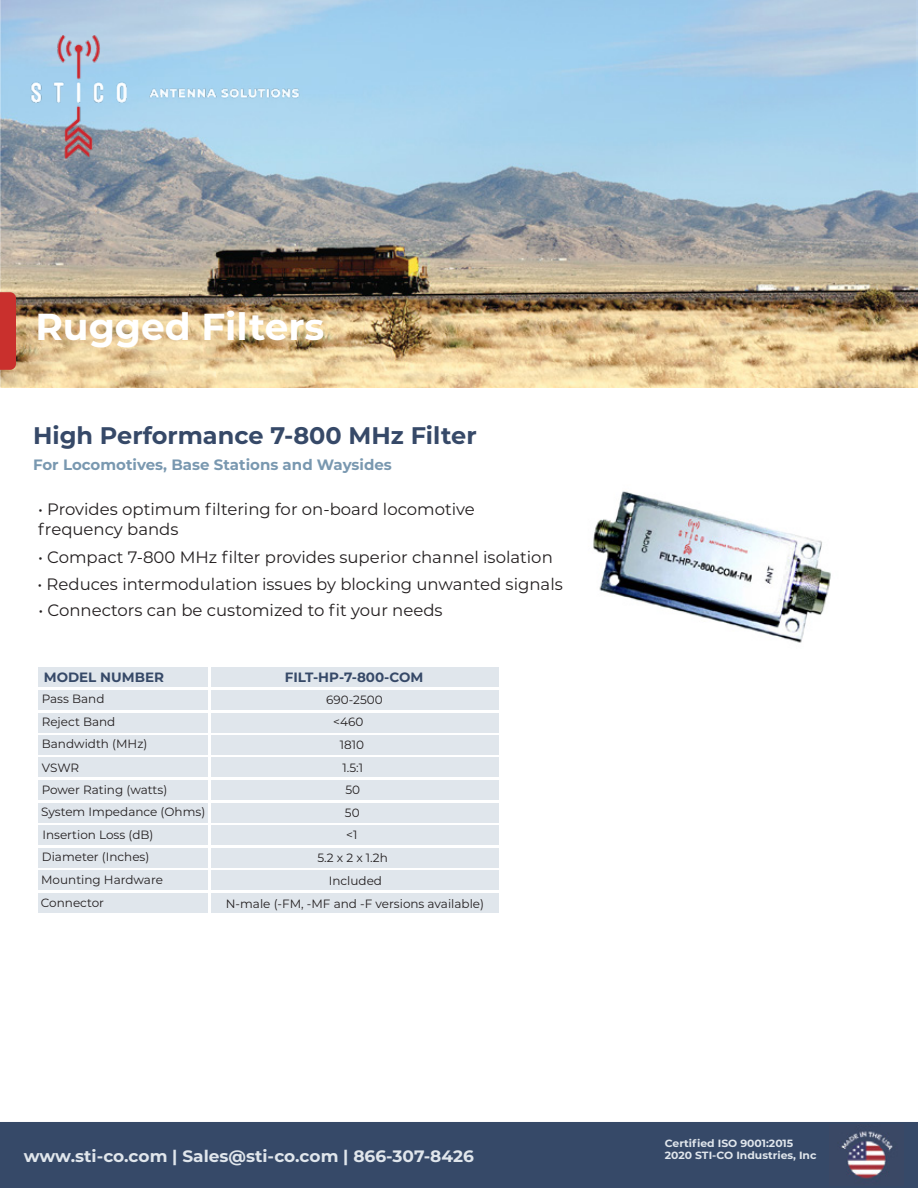
<style>
.page{position:relative;width:918px;height:1188px;background:#fff}
.page>*{position:absolute;margin:0;border:0;box-sizing:border-box;transform-origin:0 0}
.t1{font:700 37.5px "Montserrat";color:#fff}
.t2{font:700 24px "Montserrat";color:#364968}
.t3{font:16.5px/19.8px "Montserrat";color:#231f20}
.t4{font:700 16.5px "Montserrat";color:#e0e6ec}
.t5{font:700 15px "Montserrat";color:#7998b0}
.t6{font:700 13.5px "Montserrat";color:#364968}
.t7{font:12px/22.5px "Montserrat";color:#231f20}
.t8{font:700 10.5px/12.6px "Montserrat";color:#e0e6ec}
</style>
<div class="page">
<img style="left:593px;top:491px;width:238px;height:152px">
<div style="left:211px;top:668px;width:287px;height:19px;background:#e0e6ec"></div>
<div style="left:211px;top:690px;width:287px;height:20px;background:#e0e6ec"></div>
<div style="left:211px;top:713px;width:287px;height:19px;background:#e0e6ec"></div>
<div style="left:211px;top:735px;width:287px;height:20px;background:#e0e6ec"></div>
<div style="left:211px;top:758px;width:287px;height:19px;background:#e0e6ec"></div>
<div style="left:211px;top:780px;width:287px;height:20px;background:#e0e6ec"></div>
<div style="left:211px;top:848px;width:287px;height:20px;background:#e0e6ec"></div>
<div style="left:211px;top:826px;width:287px;height:19px;background:#e0e6ec"></div>
<div style="left:211px;top:803px;width:287px;height:19px;background:#e0e6ec"></div>
<div style="left:211px;top:871px;width:287px;height:19px;background:#e0e6ec"></div>
<div style="left:211px;top:893px;width:287px;height:20px;background:#e0e6ec"></div>
<img style="left:0;top:0;width:918px;height:388px">
<svg style="left:0;top:292px;width:16px;height:78px"></svg>
<div style="left:0;top:1122px;width:918px;height:66px;background:#364968"></div>
<div style="left:38px;top:893px;width:170px;height:20px;background:#e0e6ec"></div>
<img style="left:829px;top:1125px;width:75px;height:61px">
<div style="left:38px;top:668px;width:170px;height:19px;background:#e0e6ec"></div>
<div style="left:38px;top:690px;width:170px;height:20px;background:#e0e6ec"></div>
<div style="left:38px;top:713px;width:170px;height:19px;background:#e0e6ec"></div>
<div style="left:38px;top:735px;width:170px;height:20px;background:#e0e6ec"></div>
<div style="left:38px;top:758px;width:170px;height:19px;background:#e0e6ec"></div>
<div style="left:38px;top:780px;width:170px;height:20px;background:#e0e6ec"></div>
<div style="left:38px;top:803px;width:170px;height:19px;background:#e0e6ec"></div>
<div style="left:38px;top:825px;width:170px;height:20px;background:#e0e6ec"></div>
<div style="left:38px;top:848px;width:170px;height:20px;background:#e0e6ec"></div>
<div style="left:38px;top:871px;width:170px;height:19px;background:#e0e6ec"></div>
<img style="left:23px;top:21px;width:284px;height:150px">
<h1 class="t1" style="left:35px;top:299px;width:291px">Rugged Filters</h1>
<h2 class="t2" style="left:33px;top:419px;width:445px">High Performance 7-800 MHz Filter</h2>
<p class="t5" style="left:33px;top:454px;width:360px">For Locomotives, Base Stations and Waysides</p>
<h3 class="t3" style="left:38px;top:499px;width:438px">• Provides optimum filtering for on-board locomotive frequency bands</h3>
<h3 class="t3" style="left:38px;top:547px;width:516px">• Compact 7-800 MHz filter provides superior channel isolation</h3>
<h3 class="t3" style="left:37px;top:574px;width:527px">• Reduces intermodulation issues by blocking unwanted signals</h3>
<h3 class="t3" style="left:38px;top:599px;width:406px">• Connectors can be customized to fit your needs</h3>
<p class="t6" style="left:44px;top:667px;width:122px">MODEL NUMBER</p>
<p class="t7" style="left:42px;top:687px;width:64px">Pass Band</p>
<p class="t7" style="left:42px;top:710px;width:75px">Reject Band</p>
<p class="t7" style="left:41px;top:756px;width:166px">VSWR<br>Power Rating (watts)<br>System Impedance (Ohms)<br>Insertion Loss (dB)<br>Diameter (Inches)<br>Mounting Hardware<br>Connector</p>
<p class="t7" style="left:42px;top:732px;width:107px">Bandwidth (MHz)</p>
<p class="t7" style="left:45px;top:823px;width:116px">Impedance (ohms)</p>
<p class="t6" style="left:285px;top:667px;width:140px">FILT-HP-7-800-COM</p>
<p class="t7" style="left:326px;top:688px;width:58px">690-2500</p>
<p class="t7" style="left:333px;top:710px;width:32px">&lt;460</p>
<p class="t7" style="left:340px;top:733px;width:26px">1810</p>
<p class="t7" style="left:343px;top:756px;width:22px">1.5:1</p>
<p class="t7" style="left:345px;top:778px;width:16px">50</p>
<p class="t7" style="left:345px;top:801px;width:16px">50</p>
<p class="t7" style="left:346px;top:823px;width:13px">&lt;1</p>
<p class="t7" style="left:318px;top:846px;width:72px">5.2 x 2 x 1.2h</p>
<p class="t7" style="left:329px;top:869px;width:55px">Included</p>
<p class="t7" style="left:226px;top:892px;width:260px">N-male (-FM, -MF and -F versions available)</p>
<h3 class="t4" style="left:24px;top:1144px;width:452px">www.sti-co.com | Sales@sti-co.com | 866-307-8426</h3>
<p class="t8" style="left:665px;top:1136px;width:153px">Certified ISO 9001:2015<br>2020 STI-CO Industries, Inc</p>
</div>
